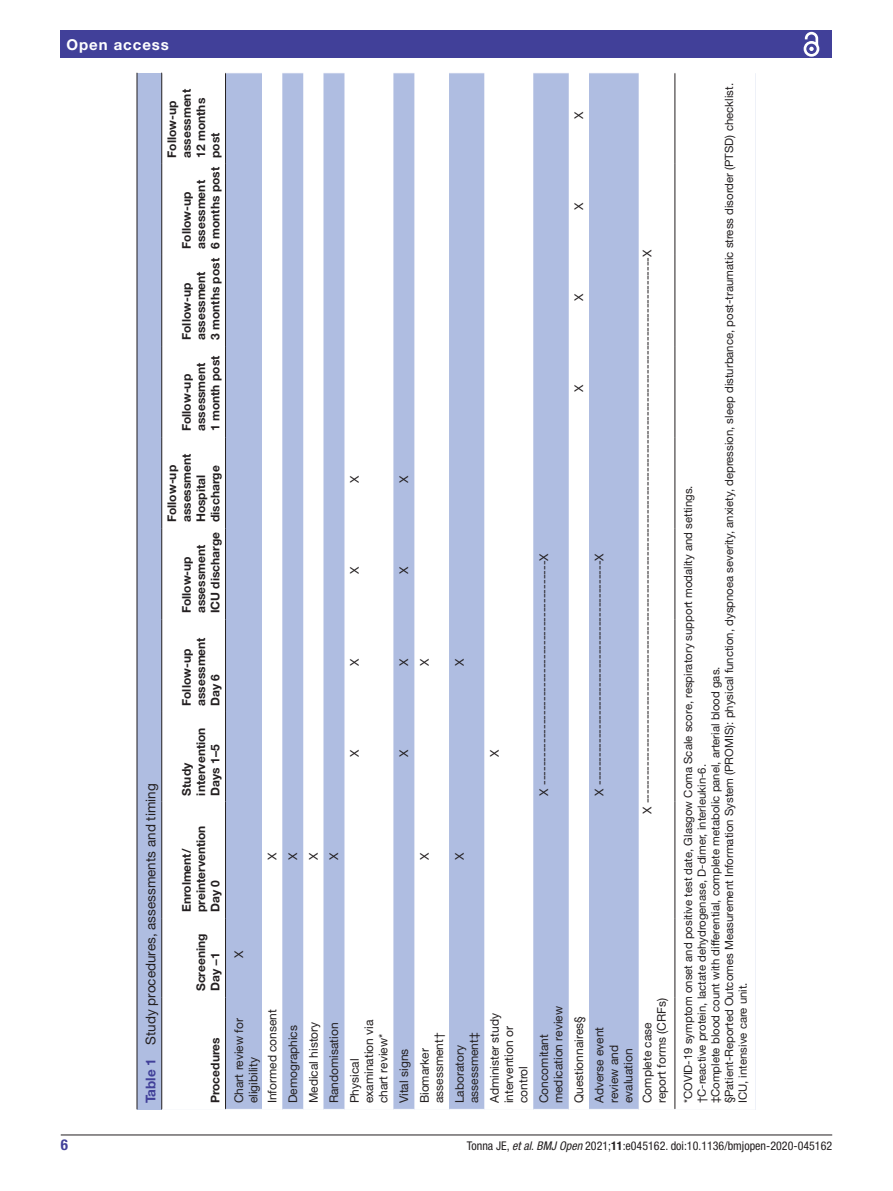
<style>
.page{position:relative;width:893px;height:1191px;background:#fff}
.page>*{position:absolute;margin:0;border:0;box-sizing:border-box;transform-origin:0 0}
.t1{font:700 15px "Helvetica Neue LT Std";letter-spacing:.065em;color:#fff}
.t2{font:700 condensed 15px "Helvetica Neue LT Std";color:#414099}
.t3{font:13.5px "Helvetica Neue LT Std";color:#231f20}
.t4{font:12px/14.4px "Helvetica Neue LT Std";color:#231f20}
.t5{font:700 12px/14.4px "Helvetica Neue LT Std";color:#231f20}
.t6{font:condensed 12px "Helvetica Neue LT Std";color:#231f20}
.t7{font:11.4px/13.6px "Helvetica Neue LT Std";color:#231f20}
.s1{font-weight:700;color:#414099}
.s2{font-style:italic}
.s3{font-weight:700}
</style>
<div class="page">
<hr style="left:61px;top:1134px;width:771px;height:1px;background:#231f20">
<div style="left:61px;top:31px;width:771px;height:27px;background:#414099"></div>
<svg style="left:803px;top:31px;width:17px;height:26px"></svg>
<div style="left:137px;top:73px;width:619px;height:1036px;background:#afbde1"></div>
<hr style="left:137px;top:73px;width:1px;height:1036px;background:#231f20">
<div style="left:162px;top:73px;width:594px;height:1036px;background:#fff"></div>
<svg style="left:226px;top:73px;width:412px;height:1036px"></svg>
<hr style="left:161px;top:997px;width:1px;height:112px;background:#231f20">
<hr style="left:225px;top:997px;width:1px;height:112px;background:#231f20">
<hr style="left:161px;top:918px;width:1px;height:79px;background:#231f20">
<hr style="left:225px;top:918px;width:1px;height:79px;background:#231f20">
<hr style="left:161px;top:801px;width:1px;height:117px;background:#231f20">
<hr style="left:225px;top:801px;width:1px;height:117px;background:#231f20">
<hr style="left:161px;top:712px;width:1px;height:89px;background:#231f20">
<hr style="left:225px;top:712px;width:1px;height:89px;background:#231f20">
<hr style="left:161px;top:619px;width:1px;height:93px;background:#231f20">
<hr style="left:225px;top:619px;width:1px;height:93px;background:#231f20">
<hr style="left:161px;top:528px;width:1px;height:91px;background:#231f20">
<hr style="left:225px;top:528px;width:1px;height:91px;background:#231f20">
<hr style="left:161px;top:437px;width:1px;height:91px;background:#231f20">
<hr style="left:225px;top:437px;width:1px;height:91px;background:#231f20">
<hr style="left:161px;top:346px;width:1px;height:91px;background:#231f20">
<hr style="left:225px;top:346px;width:1px;height:91px;background:#231f20">
<hr style="left:161px;top:255px;width:1px;height:91px;background:#231f20">
<hr style="left:225px;top:255px;width:1px;height:91px;background:#231f20">
<hr style="left:161px;top:164px;width:1px;height:91px;background:#231f20">
<hr style="left:225px;top:164px;width:1px;height:91px;background:#231f20">
<hr style="left:161px;top:73px;width:1px;height:91px;background:#231f20">
<hr style="left:225px;top:73px;width:1px;height:91px;background:#231f20">
<hr style="left:674px;top:997px;width:1px;height:112px;background:#231f20">
<hr style="left:674px;top:918px;width:1px;height:79px;background:#231f20">
<hr style="left:674px;top:801px;width:1px;height:117px;background:#231f20">
<hr style="left:674px;top:712px;width:1px;height:89px;background:#231f20">
<hr style="left:674px;top:619px;width:1px;height:93px;background:#231f20">
<hr style="left:674px;top:528px;width:1px;height:91px;background:#231f20">
<hr style="left:674px;top:437px;width:1px;height:91px;background:#231f20">
<hr style="left:674px;top:346px;width:1px;height:91px;background:#231f20">
<hr style="left:674px;top:255px;width:1px;height:91px;background:#231f20">
<hr style="left:674px;top:164px;width:1px;height:91px;background:#231f20">
<hr style="left:674px;top:73px;width:1px;height:91px;background:#231f20">
<hr style="left:691px;top:73px;width:2px;height:1030px;background:#fff">
<hr style="left:705px;top:73px;width:1px;height:1030px;background:#fff">
<hr style="left:719px;top:73px;width:1px;height:1030px;background:#fff">
<hr style="left:732px;top:73px;width:2px;height:1030px;background:#fff">
<hr style="left:746px;top:73px;width:1px;height:1030px;background:#fff">
<p class="t1" style="left:66px;top:35px;width:104px">Open access</p>
<p class="t5" style="left:165px;top:158px;width:70px;rotate:-90deg">Follow-up assessment<br>12 months post</p>
<p class="t5" style="left:179px;top:249px;width:83px;rotate:-90deg">Follow-up assessment<br>6 months post</p>
<p class="t5" style="left:179px;top:340px;width:83px;rotate:-90deg">Follow-up assessment<br>3 months post</p>
<p class="t5" style="left:179px;top:431px;width:77px;rotate:-90deg">Follow-up assessment<br>1 month post</p>
<p class="t5" style="left:165px;top:522px;width:70px;rotate:-90deg">Follow-up assessment<br>Hospital discharge</p>
<p class="t5" style="left:179px;top:613px;width:83px;rotate:-90deg">Follow-up assessment<br>ICU discharge</p>
<p class="t3" style="left:143px;top:1103px;width:321px;rotate:-90deg"><span class="s1">Table 1</span> Study procedures, assessments and timing</p>
<p class="t5" style="left:179px;top:706px;width:70px;rotate:-90deg">Follow-up assessment<br>Day 6</p>
<p class="t5" style="left:179px;top:795px;width:70px;rotate:-90deg">Study intervention<br>Days 1–5</p>
<p class="t5" style="left:179px;top:912px;width:88px;rotate:-90deg">Enrolment/ preintervention<br>Day 0</p>
<p class="t5" style="left:193px;top:991px;width:59px;rotate:-90deg">Screening<br>Day −1</p>
<p class="t5" style="left:208px;top:1103px;width:67px;rotate:-90deg">Procedures</p>
<p class="t4" style="left:347px;top:483px;width:9px;rotate:-90deg">X</p>
<p class="t4" style="left:347px;top:574px;width:9px;rotate:-90deg">X</p>
<p class="t4" style="left:347px;top:666px;width:9px;rotate:-90deg">X</p>
<p class="t4" style="left:347px;top:757px;width:9px;rotate:-90deg">X</p>
<p class="t4" style="left:265px;top:860px;width:9px;rotate:-90deg">X</p>
<p class="t4" style="left:285px;top:860px;width:9px;rotate:-90deg">X</p>
<p class="t4" style="left:306px;top:860px;width:9px;rotate:-90deg">X</p>
<p class="t4" style="left:327px;top:860px;width:9px;rotate:-90deg">X</p>
<p class="t4" style="left:397px;top:483px;width:9px;rotate:-90deg">X</p>
<p class="t4" style="left:397px;top:574px;width:9px;rotate:-90deg">X</p>
<p class="t4" style="left:397px;top:666px;width:9px;rotate:-90deg">X</p>
<p class="t4" style="left:417px;top:666px;width:9px;rotate:-90deg">X</p>
<p class="t4" style="left:452px;top:666px;width:9px;rotate:-90deg">X</p>
<p class="t4" style="left:397px;top:757px;width:9px;rotate:-90deg">X</p>
<p class="t4" style="left:487px;top:757px;width:9px;rotate:-90deg">X</p>
<p class="t4" style="left:417px;top:860px;width:9px;rotate:-90deg">X</p>
<p class="t4" style="left:452px;top:860px;width:9px;rotate:-90deg">X</p>
<p class="t4" style="left:571px;top:119px;width:9px;rotate:-90deg">X</p>
<p class="t4" style="left:571px;top:210px;width:9px;rotate:-90deg">X</p>
<p class="t4" style="left:571px;top:301px;width:9px;rotate:-90deg">X</p>
<p class="t4" style="left:571px;top:392px;width:9px;rotate:-90deg">X</p>
<p class="t4" style="left:536px;top:795px;width:244px;rotate:-90deg">X ------------------------------------------------X</p>
<p class="t4" style="left:592px;top:795px;width:244px;rotate:-90deg">X ------------------------------------------------X</p>
<p class="t4" style="left:640px;top:814px;width:566px;rotate:-90deg">X ---------------------------------------------------------------------------------------------------------------------X</p>
<p class="t4" style="left:231px;top:958px;width:9px;rotate:-90deg">X</p>
<p class="t4" style="left:265px;top:1103px;width:96px;rotate:-90deg">Informed consent</p>
<p class="t4" style="left:231px;top:1103px;width:87px;rotate:-90deg">Chart review for eligibility</p>
<p class="t4" style="left:285px;top:1103px;width:80px;rotate:-90deg">Demographics</p>
<p class="t4" style="left:306px;top:1103px;width:83px;rotate:-90deg">Medical history</p>
<p class="t4" style="left:327px;top:1103px;width:82px;rotate:-90deg">Randomisation</p>
<p class="t4" style="left:347px;top:1103px;width:85px;rotate:-90deg">Physical examination via chart review*</p>
<p class="t4" style="left:397px;top:1103px;width:56px;rotate:-90deg">Vital signs</p>
<p class="t4" style="left:417px;top:1103px;width:72px;rotate:-90deg">Biomarker assessment†</p>
<p class="t4" style="left:452px;top:1103px;width:72px;rotate:-90deg">Laboratory assessment‡</p>
<p class="t4" style="left:487px;top:1103px;width:92px;rotate:-90deg">Administer study intervention or control</p>
<p class="t4" style="left:536px;top:1103px;width:99px;rotate:-90deg">Concomitant medication review</p>
<p class="t4" style="left:571px;top:1103px;width:88px;rotate:-90deg">Questionnaires§</p>
<p class="t4" style="left:592px;top:1103px;width:78px;rotate:-90deg">Adverse event review and evaluation</p>
<p class="t4" style="left:640px;top:1103px;width:107px;rotate:-90deg">Complete case report forms (CRFs)</p>
<p class="t7" style="left:681px;top:1103px;width:1021px;rotate:-90deg">*COVID-19 symptom onset and positive test date, Glasgow Coma Scale score, respiratory support modality and settings.<br>†C-reactive protein, lactate dehydrogenase, D-dimer, interleukin-6.<br>‡Complete blood count with differential, complete metabolic panel, arterial blood gas.<br>§Patient-Reported Outcomes Measurement Information System (PROMIS): physical function, dyspnoea severity, anxiety, depression, sleep disturbance, post-traumatic stress disorder (PTSD) checklist.<br>ICU, intensive care unit.</p>
<p class="t2" style="left:61px;top:1135px;width:9px">6</p>
<p class="t6" style="left:467px;top:1138px;width:367px">Tonna JE, <span class="s2">et al</span>. <span class="s2">BMJ Open</span> 2021;<span class="s3">11</span>:e045162. doi:10.1136/bmjopen-2020-045162</p>
</div>
